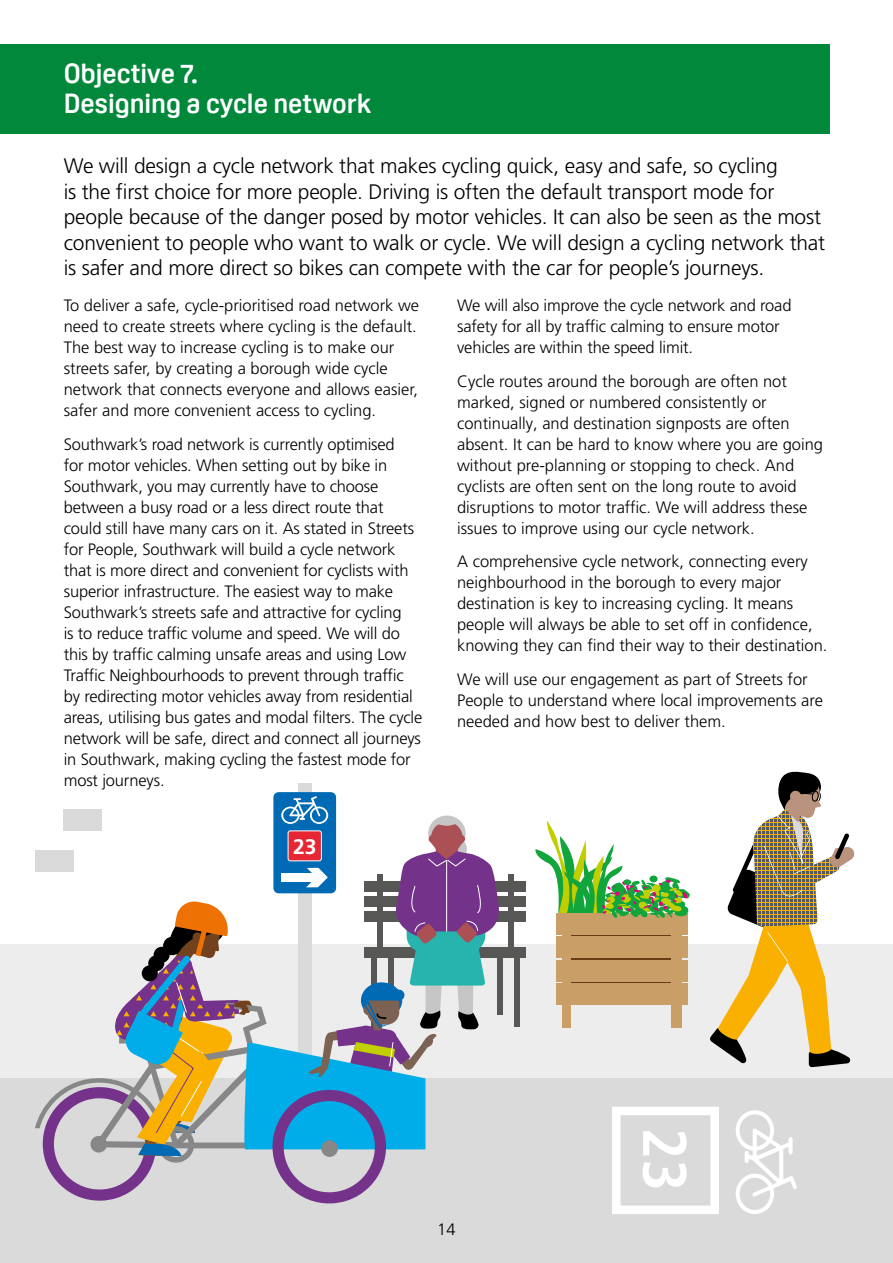
<style>
.page{position:relative;width:893px;height:1263px;background:#fff}
.page>*{position:absolute;margin:0;border:0;box-sizing:border-box;transform-origin:0 0}
.body{font:700 condensed 61.5px "Frutiger LT Pro";color:#fff}
.t1{font:700 27px/30px "Oscine";color:#fff}
.standfirst{font:300 21px/25.5px "Frutiger LT Pro";letter-spacing:-.01em;color:#000}
.body-2{font:700 21px "Frutiger LT Pro";color:#fff}
.body-3{font:300 16.5px/21px "Frutiger LT Pro";color:#000}
</style>
<div class="page">
<div style="left:0;top:1077px;width:893px;height:186px;background:#dadada"></div>
<div style="left:0;top:45px;width:829px;height:89px;background:#01883b"></div>
<div style="left:0;top:944px;width:893px;height:133px;background:#ededed"></div>
<svg style="left:571px;top:935px;width:100px;height:48px"></svg>
<div style="left:671px;top:924px;width:11px;height:103px;background:#ca9e67"></div>
<div style="left:562px;top:924px;width:9px;height:103px;background:#ca9e67"></div>
<div style="left:556px;top:937px;width:131px;height:21px;background:#ca9e67"></div>
<div style="left:556px;top:913px;width:131px;height:22px;background:#ca9e67"></div>
<div style="left:556px;top:960px;width:131px;height:21px;background:#ca9e67"></div>
<div style="left:556px;top:983px;width:131px;height:21px;background:#ca9e67"></div>
<svg style="left:535px;top:820px;width:155px;height:100px"></svg>
<div style="left:508px;top:874px;width:6px;height:74px;background:#575756"></div>
<div style="left:514px;top:952px;width:5px;height:75px;background:#575756"></div>
<div style="left:364px;top:947px;width:162px;height:11px;background:#575756"></div>
<div style="left:364px;top:881px;width:162px;height:10px;background:#575756"></div>
<div style="left:364px;top:896px;width:162px;height:10px;background:#575756"></div>
<div style="left:364px;top:911px;width:162px;height:10px;background:#575756"></div>
<svg style="left:710px;top:771px;width:145px;height:296px"></svg>
<div style="left:612px;top:1107px;width:107px;height:107px;border:9px solid #fff"></div>
<svg style="left:736px;top:1110px;width:61px;height:104px"></svg>
<div style="left:298px;top:783px;width:13px;height:348px;background:#dadada"></div>
<div style="left:273px;top:792px;width:63px;height:101px;background:#006ab4;border-radius:5px"></div>
<svg style="left:35px;top:796px;width:468px;height:408px"></svg>
<p class="t1" style="left:64px;top:59px;width:309px">Objective 7.<br>Designing a cycle network</p>
<p class="standfirst" style="left:64px;top:153px;width:763px">We will design a cycle network that makes cycling quick, easy and safe, so cycling<br>is the first choice for more people. Driving is often the default transport mode for people because of the danger posed by motor vehicles. It can also be seen as the most convenient to people who want to walk or cycle. We will design a cycling network that is safer and more direct so bikes can compete with the car for people’s journeys.</p>
<p class="body-3" style="left:64px;top:295px;width:357px">To deliver a safe, cycle-prioritised road network we need to create streets where cycling is the default.<br>The best way to increase cycling is to make our streets safer, by creating a borough wide cycle network that connects everyone and allows easier, safer and more convenient access to cycling.</p>
<p class="body-3" style="left:64px;top:433px;width:360px">Southwark’s road network is currently optimised<br>for motor vehicles. When setting out by bike in Southwark, you may currently have to choose between a busy road or a less direct route that could still have many cars on it. As stated in Streets for People, Southwark will build a cycle network that is more direct and convenient for cyclists with superior infrastructure. The easiest way to make Southwark’s streets safe and attractive for cycling<br>is to reduce traffic volume and speed. We will do this by traffic calming unsafe areas and using Low Traffic Neighbourhoods to prevent through traffic by redirecting motor vehicles away from residential areas, utilising bus gates and modal filters. The cycle network will be safe, direct and connect all journeys in Southwark, making cycling the fastest mode for most journeys.</p>
<p class="body-3" style="left:457px;top:295px;width:336px">We will also improve the cycle network and road safety for all by traffic calming to ensure motor vehicles are within the speed limit.</p>
<p class="body-3" style="left:457px;top:370px;width:367px">Cycle routes around the borough are often not marked, signed or numbered consistently or continually, and destination signposts are often absent. It can be hard to know where you are going without pre-planning or stopping to check. And cyclists are often sent on the long route to avoid disruptions to motor traffic. We will address these issues to improve using our cycle network.</p>
<p class="body-3" style="left:457px;top:551px;width:372px">A comprehensive cycle network, connecting every neighbourhood in the borough to every major destination is key to increasing cycling. It means people will always be able to set off in confidence, knowing they can find their way to their destination.</p>
<p class="body-3" style="left:457px;top:669px;width:367px">We will use our engagement as part of Streets for<br>People to understand where local improvements are needed and how best to deliver them.</p>
<p class="body-2" style="left:293px;top:834px;width:25px">23</p>
<p class="body-3" style="left:437px;top:1219px;width:20px">14</p>
<p class="body" style="left:701px;top:1127px;width:65px;rotate:90deg">23</p>
</div>
